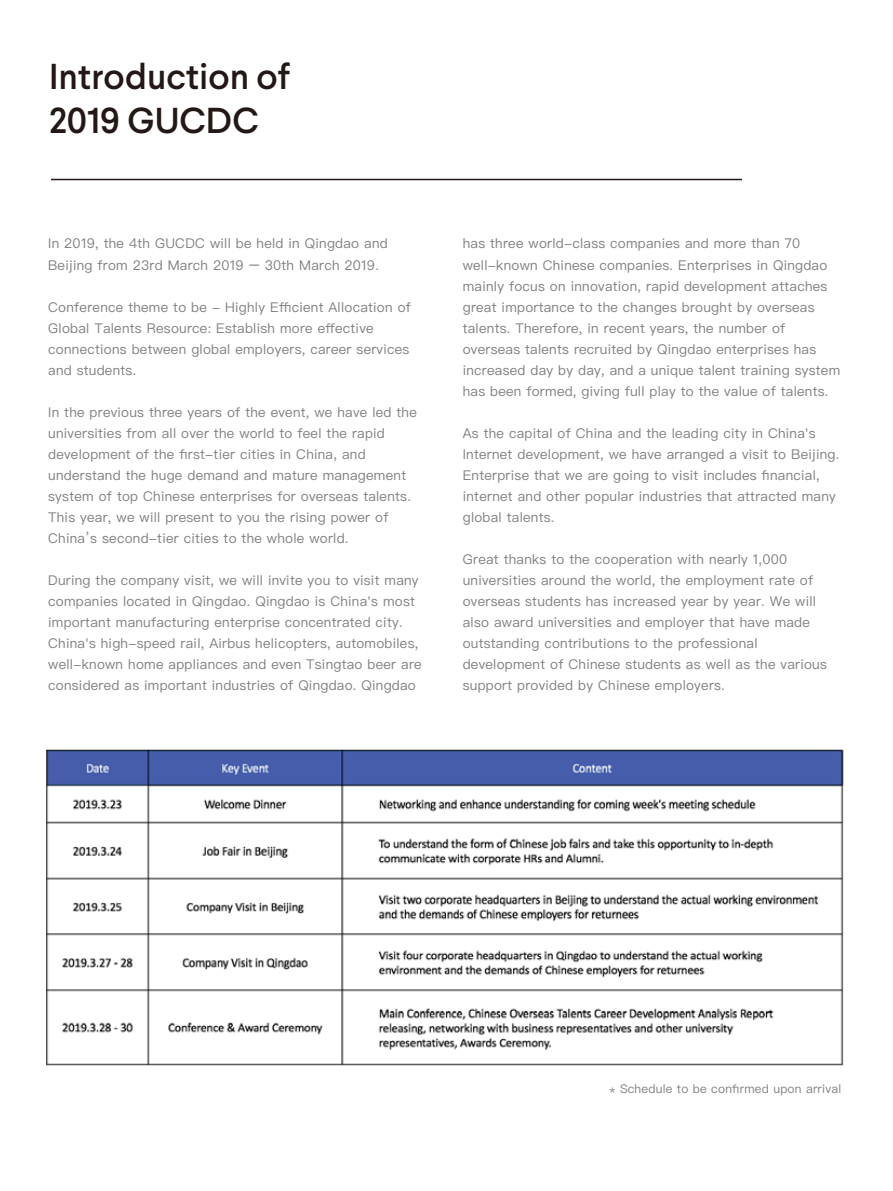
<style>
.page{position:relative;width:893px;height:1191px;background:#fff}
.page>*{position:absolute;margin:0;border:0;box-sizing:border-box;transform-origin:0 0}
.t1{font:500 36px/43.2px "Larsseit";color:#231815}
.t2{font:13.5px/21px "Ping Fang HK";letter-spacing:.02em;color:#808080}
.t3{font:12px "Ping Fang HK";letter-spacing:.02em;color:#808080}
</style>
<div class="page">
<hr style="left:51px;top:179px;width:691px;height:1px;background:#231815">
<img style="left:47px;top:749px;width:797px;height:317px">
<h1 class="t1" style="left:49px;top:55px;width:242px">Introduction of<br>2019 GUCDC</h1>
<p class="t2" style="left:48px;top:233px;width:341px">In 2019, the 4th GUCDC will be held in Qingdao and<br>Beijing from 23rd March 2019 – 30th March 2019.</p>
<p class="t2" style="left:48px;top:296px;width:364px">Conference theme to be - Highly Efficient Allocation of Global Talents Resource: Establish more effective connections between global employers, career services and students.</p>
<p class="t2" style="left:48px;top:401px;width:370px">In the previous three years of the event, we have led the universities from all over the world to feel the rapid development of the first-tier cities in China, and understand the huge demand and mature management system of top Chinese enterprises for overseas talents.<br>This year, we will present to you the rising power of China’s second-tier cities to the whole world.</p>
<p class="t2" style="left:48px;top:569px;width:375px">During the company visit, we will invite you to visit many companies located in Qingdao. Qingdao is China's most important manufacturing enterprise concentrated city.<br>China's high-speed rail, Airbus helicopters, automobiles, well-known home appliances and even Tsingtao beer are considered as important industries of Qingdao. Qingdao</p>
<p class="t2" style="left:463px;top:233px;width:379px">has three world-class companies and more than 70 well-known Chinese companies. Enterprises in Qingdao mainly focus on innovation, rapid development attaches great importance to the changes brought by overseas talents. Therefore, in recent years, the number of overseas talents recruited by Qingdao enterprises has increased day by day, and a unique talent training system has been formed, giving full play to the value of talents.</p>
<p class="t2" style="left:463px;top:422px;width:378px">As the capital of China and the leading city in China's Internet development, we have arranged a visit to Beijing.<br>Enterprise that we are going to visit includes financial, internet and other popular industries that attracted many global talents.</p>
<p class="t2" style="left:463px;top:548px;width:366px">Great thanks to the cooperation with nearly 1,000 universities around the world, the employment rate of overseas students has increased year by year. We will also award universities and employer that have made outstanding contributions to the professional development of Chinese students as well as the various support provided by Chinese employers.</p>
<p class="t3" style="left:609px;top:1081px;width:233px">* Schedule to be confirmed upon arrival</p>
</div>
